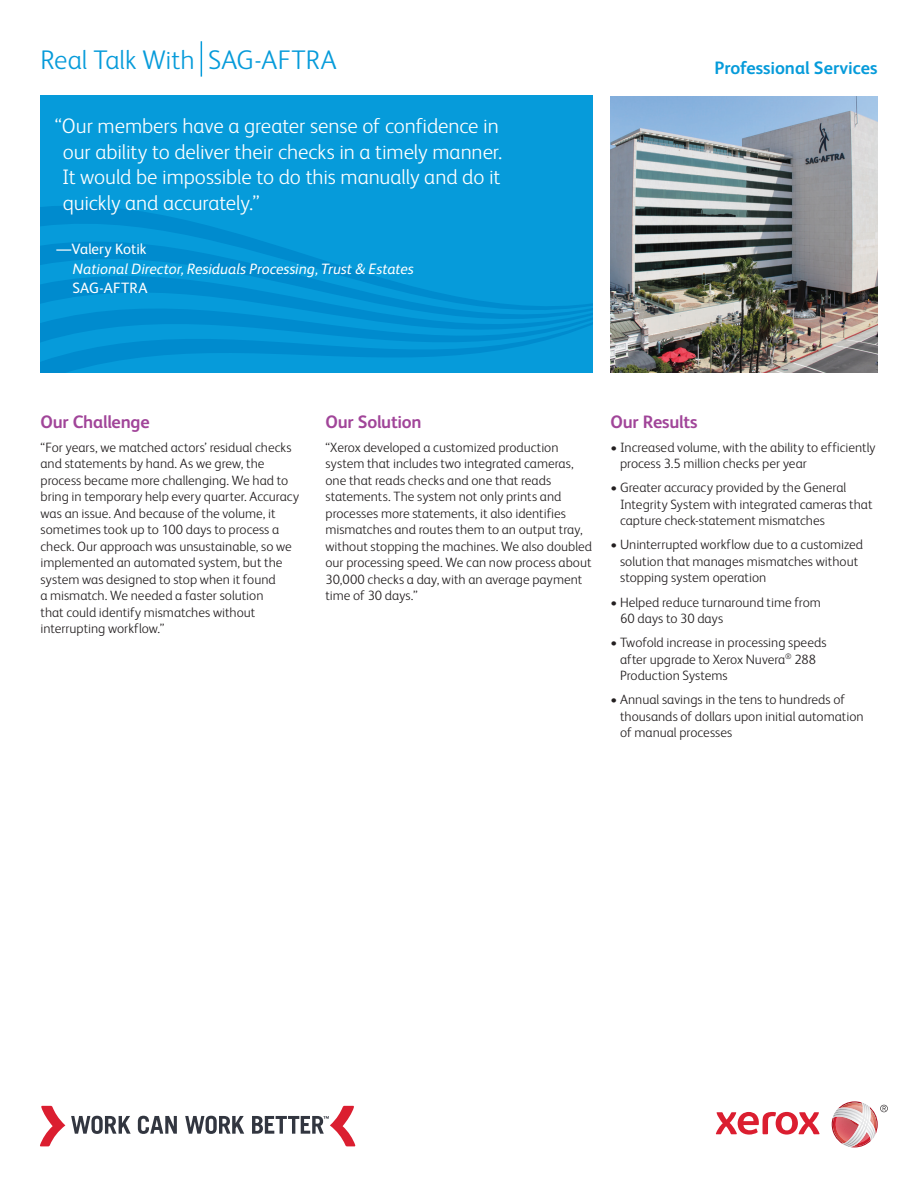
<style>
.page{position:relative;width:918px;height:1188px;background:#fff}
.page>*{position:absolute;margin:0;border:0;box-sizing:border-box;transform-origin:0 0}
.Page_Title{font:300 27px "Xerox Sans";letter-spacing:-.005em;color:#069bda}
.Body_Text___Color_Bo{font:300 21px/25.5px "Xerox Sans";letter-spacing:-.005em;color:#fff}
.Subhead{font:700 18px "Xerox Sans";letter-spacing:-.015em;color:#a14599}
.Title_Crosshead{font:700 18px "Xerox Sans";letter-spacing:-.005em;color:#069bda}
.Body_Text___Color_Bo-2{font:italic 15px/19.5px "Xerox Sans";color:#fff}
.Subhead-2{font:300 13.5px/16.5px "Xerox Sans";color:#231f20}
.s1{font-style:normal}
</style>
<div class="page">
<svg style="left:716px;top:1112px;width:104px;height:23px"></svg>
<svg style="left:832px;top:1101px;width:56px;height:46px"></svg>
<div style="left:40px;top:96px;width:553px;height:36px;background:#069bda"></div>
<div style="left:40px;top:132px;width:553px;height:29px;background:#069bda"></div>
<div style="left:40px;top:161px;width:553px;height:30px;background:#069bda"></div>
<svg style="left:40px;top:191px;width:553px;height:29px;background:#0599d8"></svg>
<svg style="left:40px;top:220px;width:553px;height:30px;background:#0498d7"></svg>
<svg style="left:40px;top:250px;width:553px;height:123px;background:#0394d5"></svg>
<img style="left:610px;top:96px;width:268px;height:277px">
<svg style="left:71px;top:1116px;width:60px;height:18px"></svg>
<svg style="left:138px;top:1116px;width:39px;height:18px"></svg>
<svg style="left:185px;top:1116px;width:59px;height:18px"></svg>
<svg style="left:40px;top:1106px;width:25px;height:40px"></svg>
<svg style="left:252px;top:1106px;width:103px;height:40px"></svg>
<hr style="left:201px;top:41px;width:1px;height:36px;background:#069bda">
<p class="Page_Title" style="left:40px;top:42px;width:298px">Real Talk With SAG-AFTRA</p>
<p class="Body_Text___Color_Bo" style="left:62px;top:113px;width:442px;text-indent:-7px">“Our members have a greater sense of confidence in our ability to deliver their checks in a timely manner.<br>It would be impossible to do this manually and do it quickly and accurately.”</p>
<p class="Body_Text___Color_Bo-2" style="left:73px;top:239px;width:343px;text-indent:-16px"><span class="s1">—Valery Kotik<br></span>National Director, Residuals Processing, Trust &amp; Estates<br><span class="s1">SAG-AFTRA</span></p>
<p class="Title_Crosshead" style="left:715px;top:55px;width:164px">Professional Services</p>
<p class="Subhead" style="left:40px;top:409px;width:111px">Our Challenge</p>
<p class="Subhead-2" style="left:40px;top:438px;width:260px">“For years, we matched actors’ residual checks and statements by hand. As we grew, the process became more challenging. We had to bring in temporary help every quarter. Accuracy was an issue. And because of the volume, it sometimes took up to 100 days to process a check. Our approach was unsustainable, so we implemented an automated system, but the system was designed to stop when it found<br>a mismatch. We needed a faster solution<br>that could identify mismatches without interrupting workflow.”</p>
<p class="Subhead" style="left:326px;top:409px;width:98px">Our Solution</p>
<p class="Subhead-2" style="left:326px;top:438px;width:268px">“Xerox developed a customized production system that includes two integrated cameras, one that reads checks and one that reads statements. The system not only prints and processes more statements, it also identifies mismatches and routes them to an output tray, without stopping the machines. We also doubled our processing speed. We can now process about 30,000 checks a day, with an average payment time of 30 days.”</p>
<p class="Subhead" style="left:610px;top:409px;width:89px">Our Results</p>
<p class="Subhead-2" style="left:620px;top:438px;width:257px;text-indent:-10px">• Increased volume, with the ability to efficiently process 3.5 million checks per year</p>
<p class="Subhead-2" style="left:620px;top:479px;width:254px;text-indent:-10px">• Greater accuracy provided by the General<br>Integrity System with integrated cameras that capture check-statement mismatches</p>
<p class="Subhead-2" style="left:620px;top:536px;width:244px;text-indent:-10px">• Uninterrupted workflow due to a customized solution that manages mismatches without stopping system operation</p>
<p class="Subhead-2" style="left:620px;top:593px;width:202px;text-indent:-10px">• Helped reduce turnaround time from<br>60 days to 30 days</p>
<p class="Subhead-2" style="left:620px;top:634px;width:208px;text-indent:-10px">• Twofold increase in processing speeds after upgrade to Xerox Nuvera<sup>®</sup> 288<br>Production Systems</p>
<p class="Subhead-2" style="left:620px;top:691px;width:245px;text-indent:-10px">• Annual savings in the tens to hundreds of thousands of dollars upon initial automation of manual processes</p>
</div>
